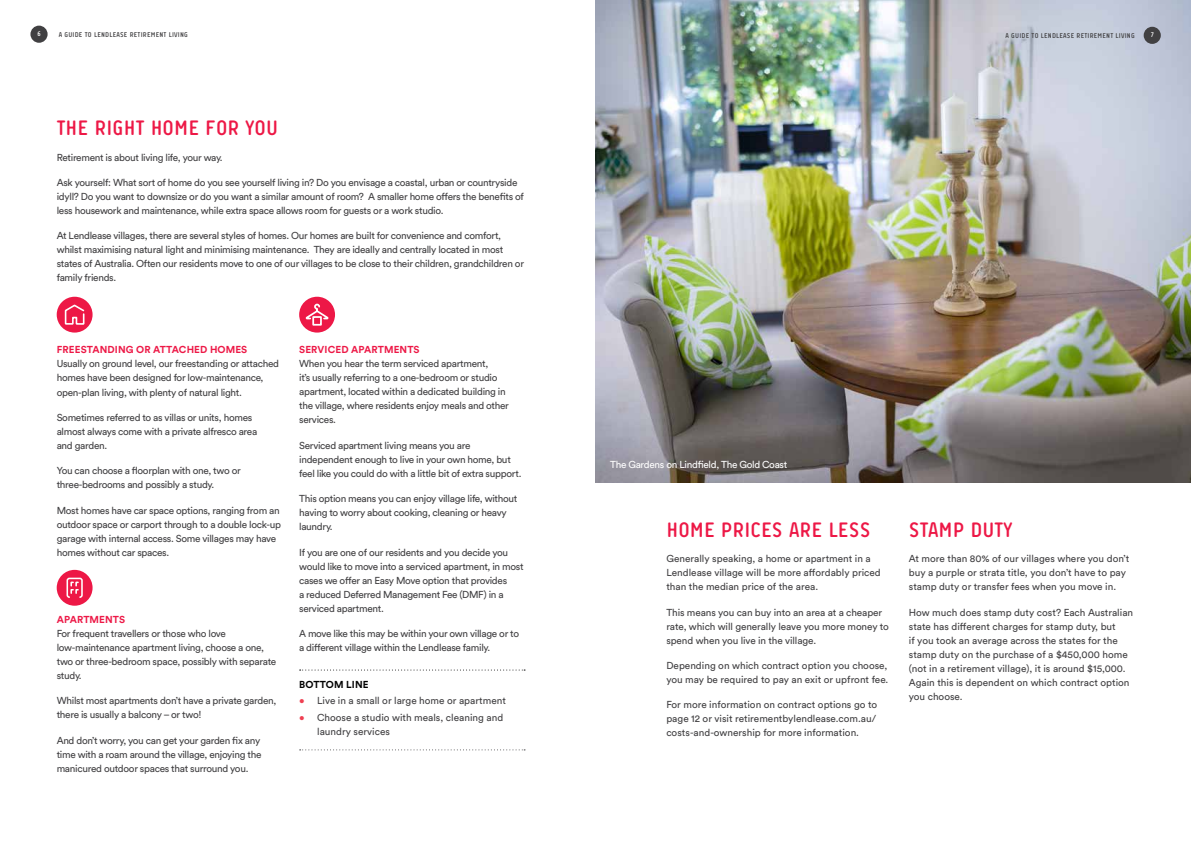
<style>
.page{position:relative;width:1191px;height:842px;background:#fff}
.page>*{position:absolute;margin:0;border:0;box-sizing:border-box;transform-origin:0 0}
.t1{font:700 condensed 21px "Pharma";letter-spacing:.005em;color:#ed1846}
.t2{font:10px/14px "Circular Std";letter-spacing:-.03em;color:#414042}
.t3{font:10px/14px "Circular Std";color:#414042}
.t4{font:10px/14px "Circular Std";letter-spacing:-.01em;color:#414042}
.t5{font:700 10px "Circular Std";letter-spacing:.01em;color:#ed1846}
.t6{font:10px "Circular Std";letter-spacing:-.03em;color:#fff}
.t7{font:700 10px "Circular Std";letter-spacing:.01em;color:#000}
.t8{font:700 condensed 7px "Pharma";letter-spacing:.025em;color:#414042}
.t9{font:700 condensed 7px "Pharma";color:#fff}
.s1{color:#ef4052}
</style>
<div class="page">
<div style="left:30px;top:26px;width:18px;height:17px;background:#414042;border-radius:50%"></div>
<div style="left:299px;top:297px;width:36px;height:36px;background:#ed1846;border-radius:50%"></div>
<svg style="left:306px;top:303px;width:23px;height:23px"></svg>
<div style="left:57px;top:297px;width:36px;height:36px;background:#ed1846;border-radius:50%"></div>
<div style="left:57px;top:570px;width:36px;height:36px;background:#ed1846;border-radius:50%"></div>
<svg style="left:64px;top:304px;width:21px;height:21px"></svg>
<svg style="left:66px;top:577px;width:17px;height:21px"></svg>
<img style="left:596px;top:0;width:595px;height:483px">
<div style="left:1143px;top:27px;width:17px;height:17px;background:#414042;border-radius:50%"></div>
<svg style="left:300px;top:669px;width:225px;height:1px"></svg>
<svg style="left:300px;top:749px;width:225px;height:1px"></svg>
<p class="t9" style="left:37px;top:29px;width:5px">6</p>
<p class="t8" style="left:59px;top:30px;width:131px">A GUIDE TO LENDLEASE RETIREMENT LIVING</p>
<h1 class="t1" style="left:57px;top:115px;width:223px">THE RIGHT HOME FOR YOU</h1>
<p class="t2" style="left:57px;top:150px;width:167px">Retirement is about living life, your way.</p>
<p class="t2" style="left:57px;top:175px;width:469px">Ask yourself: What sort of home do you see yourself living in? Do you envisage a coastal, urban or countryside idyll? Do you want to downsize or do you want a similar amount of room? A smaller home offers the benefits of less housework and maintenance, while extra space allows room for guests or a work studio.</p>
<p class="t2" style="left:57px;top:229px;width:469px">At Lendlease villages, there are several styles of homes. Our homes are built for convenience and comfort, whilst maximising natural light and minimising maintenance. They are ideally and centrally located in most states of Australia. Often our residents move to one of our villages to be close to their children, grandchildren or family friends.</p>
<p class="t5" style="left:57px;top:343px;width:192px">FREESTANDING OR ATTACHED HOMES</p>
<p class="t2" style="left:57px;top:357px;width:224px">Usually on ground level, our freestanding or attached homes have been designed for low-maintenance, open-plan living, with plenty of natural light.</p>
<p class="t2" style="left:57px;top:410px;width:202px">Sometimes referred to as villas or units, homes almost always come with a private alfresco area and garden.</p>
<p class="t2" style="left:57px;top:463px;width:186px">You can choose a floorplan with one, two or three-bedrooms and possibly a study.</p>
<p class="t2" style="left:57px;top:503px;width:226px">Most homes have car space options, ranging from an outdoor space or carport through to a double lock-up garage with internal access. Some villages may have homes without car spaces.</p>
<p class="t5" style="left:57px;top:613px;width:70px">APARTMENTS</p>
<p class="t2" style="left:57px;top:626px;width:221px">For frequent travellers or those who love low-maintenance apartment living, choose a one, two or three-bedroom space, possibly with separate study.</p>
<p class="t2" style="left:57px;top:694px;width:221px">Whilst most apartments don’t have a private garden, there is usually a balcony – or two!</p>
<p class="t2" style="left:57px;top:733px;width:206px;text-align:justify">And don’t worry, you can get your garden fix any time with a roam around the village, enjoying the manicured outdoor spaces that surround you.</p>
<p class="t5" style="left:299px;top:343px;width:122px">SERVICED APARTMENTS</p>
<p class="t2" style="left:299px;top:357px;width:211px">When you hear the term serviced apartment,<br>it’s usually referring to a one-bedroom or studio apartment, located within a dedicated building in the village, where residents enjoy meals and other services.</p>
<p class="t2" style="left:299px;top:438px;width:224px">Serviced apartment living means you are independent enough to live in your own home, but feel like you could do with a little bit of extra support.</p>
<p class="t2" style="left:299px;top:491px;width:220px">This option means you can enjoy village life, without having to worry about cooking, cleaning or heavy laundry.</p>
<p class="t2" style="left:299px;top:545px;width:226px">If you are one of our residents and you decide you would like to move into a serviced apartment, in most cases we offer an Easy Move option that provides<br>a reduced Deferred Management Fee (DMF) in a serviced apartment.</p>
<p class="t2" style="left:299px;top:626px;width:221px">A move like this may be within your own village or to a different village within the Lendlease family.</p>
<p class="t7" style="left:299px;top:678px;width:71px">BOTTOM LINE</p>
<p class="t3" style="left:299px;top:694px;width:208px"><span class="s1">•</span> Live in a small or large home or apartment</p>
<p class="t3" style="left:317px;top:711px;width:188px;text-indent:-18px"><span class="s1">•</span> Choose a studio with meals, cleaning and laundry services</p>
<p class="t8" style="left:1005px;top:31px;width:131px">A GUIDE TO LENDLEASE RETIREMENT LIVING</p>
<p class="t9" style="left:1150px;top:30px;width:5px">7</p>
<p class="t6" style="left:610px;top:459px;width:179px">The Gardens on Lindfield, The Gold Coast</p>
<h1 class="t1" style="left:666px;top:516px;width:206px">HOME PRICES ARE LESS</h1>
<p class="t3" style="left:666px;top:552px;width:216px">Generally speaking, a home or apartment in a<br>Lendlease village will be more affordably priced than the median price of the area.</p>
<p class="t4" style="left:666px;top:605px;width:224px">This means you can buy into an area at a cheaper rate, which will generally leave you more money to spend when you live in the village.</p>
<p class="t3" style="left:666px;top:658px;width:223px">Depending on which contract option you choose, you may be required to pay an exit or upfront fee.</p>
<p class="t3" style="left:666px;top:698px;width:212px">For more information on contract options go to page 12 or visit retirementbylendlease.com.au/ costs-and-ownership for more information.</p>
<h1 class="t1" style="left:909px;top:516px;width:105px">STAMP DUTY</h1>
<p class="t3" style="left:909px;top:552px;width:222px">At more than 80% of our villages where you don’t buy a purple or strata title, you don’t have to pay stamp duty or transfer fees when you move in.</p>
<p class="t3" style="left:909px;top:605px;width:226px">How much does stamp duty cost? Each Australian state has different charges for stamp duty, but<br>if you took an average across the states for the stamp duty on the purchase of a $450,000 home (not in a retirement village), it is around $15,000.<br>Again this is dependent on which contract option you choose.</p>
</div>
